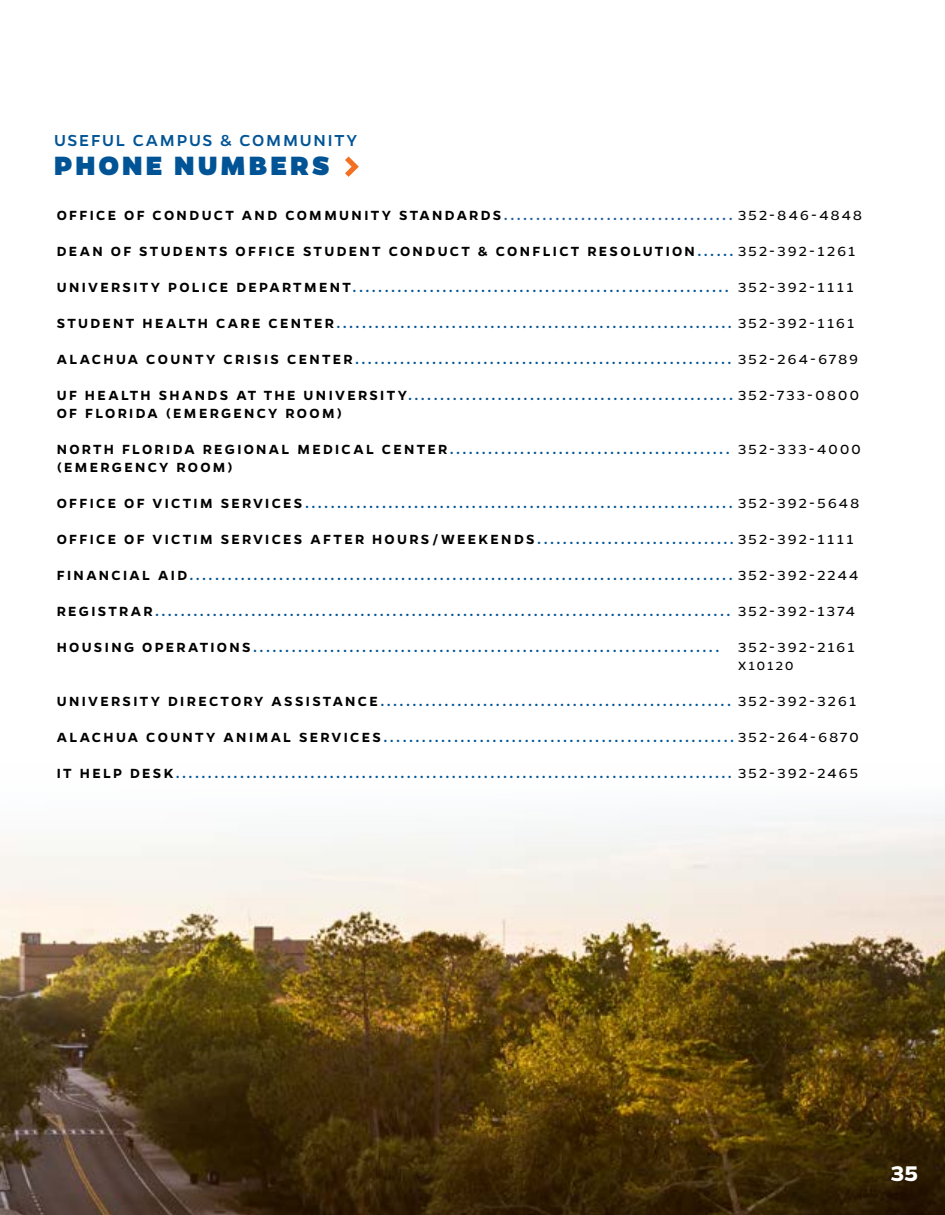
<style>
.page{position:relative;width:945px;height:1215px;background:#fff}
.page>*{position:absolute;margin:0;border:0;box-sizing:border-box;transform-origin:0 0}
.t1{font:800 30px "Gentona";letter-spacing:.105em;color:#005496}
.t2{font:700 24px "Gentona";color:#fff}
.t3{font:500 18px "Gentona";letter-spacing:.095em;color:#005496}
.t4{font:600 15px "Gentona";letter-spacing:.155em;color:#005496}
.t5{font:600 15px/18px "Gentona";letter-spacing:.155em;color:#000}
.t6{font:15px "Gentona";letter-spacing:.16em;color:#000}
.t7{font:13.5px "Gentona";letter-spacing:.16em;color:#000}
.s1{color:#215e9e}
.s2{font-weight:400}
.s3{color:#005496}
.s4{color:#000}
.s5{font-weight:400;color:#000}
</style>
<div class="page">
<img style="left:0;top:813px;width:945px;height:402px">
<svg style="left:345px;top:156px;width:14px;height:21px"></svg>
<p class="t3" style="left:54px;top:131px;width:305px">USEFUL CAMPUS &amp; COMMUNITY</p>
<h1 class="t1" style="left:54px;top:148px;width:277px">PHONE NUMBERS</h1>
<p class="t5" style="left:57px;top:206px;width:807px">OFFICE OF CONDUCT AND COMMUNITY STANDARDS<span class="s1">....................................</span> <span class="s2">352-846-4848</span></p>
<p class="t5" style="left:57px;top:242px;width:800px">DEAN OF STUDENTS OFFICE STUDENT CONDUCT &amp; CONFLICT RESOLUTION<span class="s3">......</span><span class="s2">352-392-1261</span></p>
<p class="t4" style="left:57px;top:279px;width:674px"><span class="s4">UNIVERSITY POLICE DEPARTMENT</span>...........................................................</p>
<p class="t4" style="left:57px;top:315px;width:799px"><span class="s4">STUDENT HEALTH CARE CENTER</span>.............................................................. <span class="s5">352-392-1161</span></p>
<p class="t4" style="left:57px;top:351px;width:803px"><span class="s4">ALACHUA COUNTY CRISIS CENTER</span>........................................................... <span class="s5">352-264-6789</span></p>
<p class="t5" style="left:57px;top:386px;width:804px">UF HEALTH SHANDS AT THE UNIVERSITY<span class="s3">...................................................</span> <span class="s2">352-733-0800<br></span>OF FLORIDA (EMERGENCY ROOM)</p>
<p class="t5" style="left:57px;top:440px;width:675px">NORTH FLORIDA REGIONAL MEDICAL CENTER<span class="s3">............................................ </span>(EMERGENCY ROOM)</p>
<p class="t4" style="left:57px;top:495px;width:804px"><span class="s4">OFFICE OF VICTIM SERVICES</span>................................................................... <span class="s5">352-392-5648</span></p>
<p class="t5" style="left:57px;top:530px;width:798px">OFFICE OF VICTIM SERVICES AFTER HOURS/WEEKENDS<span class="s3">...............................</span><span class="s2">352-392-1111</span></p>
<p class="t4" style="left:57px;top:567px;width:803px"><span class="s4">FINANCIAL AID</span>..................................................................................... <span class="s5">352-392-2244</span></p>
<p class="t4" style="left:57px;top:603px;width:675px"><span class="s4">REGISTRAR</span>..........................................................................................</p>
<p class="t4" style="left:57px;top:639px;width:664px"><span class="s4">HOUSING OPERATIONS</span>.........................................................................</p>
<p class="t6" style="left:738px;top:279px;width:117px">352-392-1111</p>
<p class="t6" style="left:738px;top:441px;width:124px">352-333-4000</p>
<p class="t6" style="left:738px;top:603px;width:118px">352-392-1374</p>
<p class="t6" style="left:738px;top:639px;width:118px">352-392-2161</p>
<p class="t7" style="left:738px;top:658px;width:57px">X10120</p>
<p class="t6" style="left:738px;top:693px;width:120px">352-392-3261</p>
<p class="t4" style="left:57px;top:693px;width:676px"><span class="s4">UNIVERSITY DIRECTORY ASSISTANCE</span>.......................................................</p>
<p class="t4" style="left:57px;top:729px;width:804px"><span class="s4">ALACHUA COUNTY ANIMAL SERVICES</span>.......................................................<span class="s5">352-264-6870</span></p>
<p class="t4" style="left:57px;top:765px;width:803px"><span class="s4">IT HELP DESK</span>....................................................................................... <span class="s5">352-392-2465</span></p>
<h2 class="t2" style="left:891px;top:1160px;width:29px">35</h2>
</div>
